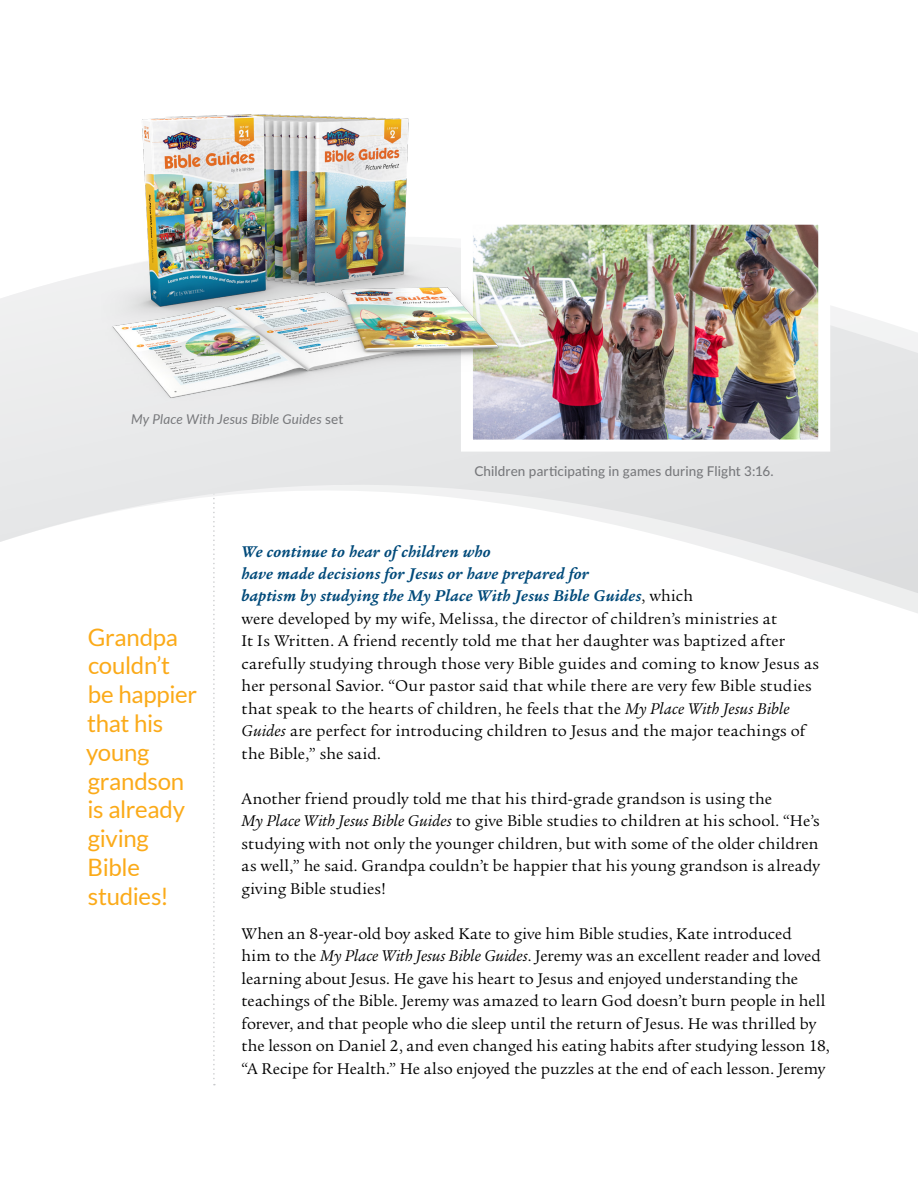
<style>
.page{position:relative;width:918px;height:1188px;background:#fff}
.page>*{position:absolute;margin:0;border:0;box-sizing:border-box;transform-origin:0 0}
.t1{font:24px/28.8px "Lato";letter-spacing:-.01em;color:#fbaa19}
.t2{font:16.8px/22.5px "Legacy Serif Std";letter-spacing:.005em;color:#000}
.t3{font:500 13.5px "Lato";letter-spacing:.01em;color:#77787b}
.t4{font:italic 13.5px "Lato";letter-spacing:.01em;color:#77787b}
.s1{font-weight:500;font-style:normal}
.s2{font-weight:700;font-style:italic;color:#004a7a}
.s3{font-style:italic}
</style>
<div class="page">
<svg style="left:213px;top:679px;width:2px;height:406px"></svg>
<svg style="left:0;top:271px;width:918px;height:322px"></svg>
<img style="left:455px;top:224px;width:381px;height:234px">
<img style="left:101px;top:115px;width:421px;height:304px">
<p class="t4" style="left:131px;top:410px;width:214px">My Place With Jesus Bible Guides <span class="s1">set</span></p>
<p class="t3" style="left:474px;top:461px;width:301px">Children participating in games during Flight 3:16.</p>
<h1 class="t1" style="left:86px;top:622px;width:113px">Grandpa couldn’t be happier that his young grandson is already giving<br>Bible studies!</h1>
<p class="t2" style="left:242px;top:540px;width:579px"><span class="s2">We continue to hear of children who<br>have made decisions for Jesus or have prepared for<br>baptism by studying the My Place With Jesus Bible Guides</span>, which<br>were developed by my wife, Melissa, the director of children’s ministries at<br>It Is Written. A friend recently told me that her daughter was baptized after carefully studying through those very Bible guides and coming to know Jesus as her personal Savior. “Our pastor said that while there are very few Bible studies that speak to the hearts of children, he feels that the <span class="s3">My Place With Jesus Bible Guides</span> are perfect for introducing children to Jesus and the major teachings of the Bible,” she said.</p>
<p class="t2" style="left:242px;top:788px;width:580px">Another friend proudly told me that his third-grade grandson is using the<br><span class="s3">My Place With Jesus Bible Guides</span> to give Bible studies to children at his school. “He’s studying with not only the younger children, but with some of the older children as well,” he said. Grandpa couldn’t be happier that his young grandson is already giving Bible studies!</p>
<p class="t2" style="left:242px;top:923px;width:590px">When an 8-year-old boy asked Kate to give him Bible studies, Kate introduced<br>him to the <span class="s3">My Place With Jesus Bible Guides</span>. Jeremy was an excellent reader and loved learning about Jesus. He gave his heart to Jesus and enjoyed understanding the teachings of the Bible. Jeremy was amazed to learn God doesn’t burn people in hell forever, and that people who die sleep until the return of Jesus. He was thrilled by the lesson on Daniel 2, and even changed his eating habits after studying lesson 18, “A Recipe for Health.” He also enjoyed the puzzles at the end of each lesson. Jeremy</p>
</div>
